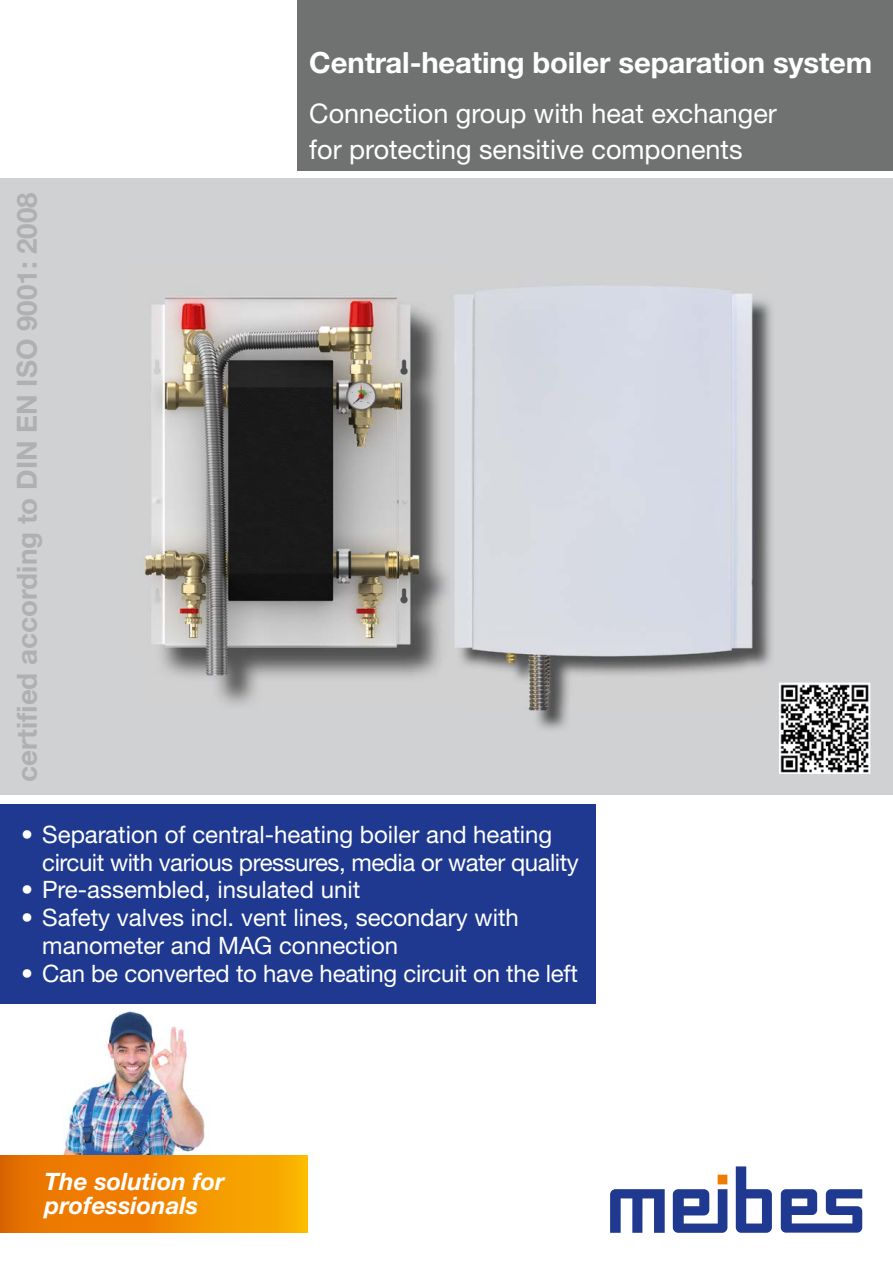
<style>
.page{position:relative;width:893px;height:1263px;background:#fff}
.page>*{position:absolute;margin:0;border:0;box-sizing:border-box;transform-origin:0 0}
.t1{font:700 29.25px "Helvetica Neue LTW1 G";letter-spacing:-.005em;color:#fff}
.t2{font:700 27.75px "Helvetica Neue LTW1 G";color:#aeb0b2}
.t3{font:27px/36px "Helvetica Neue LTW1 G";color:#fff}
.t4{font:24px/27.8px "Helvetica Neue LTW1 G";color:#fff}
.t5{font:24px/27.8px "Helvetica Neue LTW1 G";letter-spacing:-.02em;color:#fff}
.t6{font:italic 700 24px/24px "Helvetica Neue LTW1 G";color:#fff}
</style>
<div class="page">
<div style="left:298px;top:0;width:595px;height:170px;background:#707171"></div>
<div style="left:0;top:179px;width:893px;height:616px;background:#d0d1d2"></div>
<svg style="left:610px;top:1189px;width:55px;height:44px"></svg>
<svg style="left:736px;top:1166px;width:36px;height:67px"></svg>
<svg style="left:781px;top:1189px;width:81px;height:43px"></svg>
<svg style="left:673px;top:1175px;width:54px;height:58px"></svg>
<img style="left:164px;top:296px;width:233px;height:5px">
<img style="left:144px;top:555px;width:6px;height:21px">
<img style="left:150px;top:301px;width:299px;height:404px">
<img style="left:530px;top:303px;width:241px;height:426px">
<img style="left:454px;top:286px;width:250px;height:29px">
<img style="left:454px;top:315px;width:2px;height:333px">
<img style="left:456px;top:289px;width:310px;height:421px">
<svg style="left:779px;top:683px;width:91px;height:91px;background:#878787"></svg>
<img style="left:63px;top:1007px;width:142px;height:148px">
<div style="left:0;top:1155px;width:308px;height:78px;background:linear-gradient(to right,#e56600,#fbb000)"></div>
<div style="left:0;top:804px;width:596px;height:200px;background:#1e398f"></div>
<p class="t1" style="left:309px;top:45px;width:564px">Central-heating boiler separation system</p>
<p class="t2" style="left:10px;top:781px;width:591px;rotate:-90deg">certified according to DIN EN ISO 9001: 2008</p>
<p class="t3" style="left:309px;top:95px;width:469px">Connection group with heat exchanger for protecting sensitive components</p>
<p class="t5" style="left:42px;top:820px;width:538px;text-indent:-21px">• Separation of central-heating boiler and heating circuit with various pressures, media or water quality</p>
<p class="t4" style="left:21px;top:876px;width:341px">• Pre-assembled, insulated unit</p>
<p class="t4" style="left:42px;top:904px;width:478px;text-indent:-21px">• Safety valves incl. vent lines, secondary with manometer and MAG connection</p>
<p class="t4" style="left:21px;top:959px;width:558px">• Can be converted to have heating circuit on the left</p>
<p class="t6" style="left:45px;top:1169px;width:181px">The solution for professionals</p>
</div>
